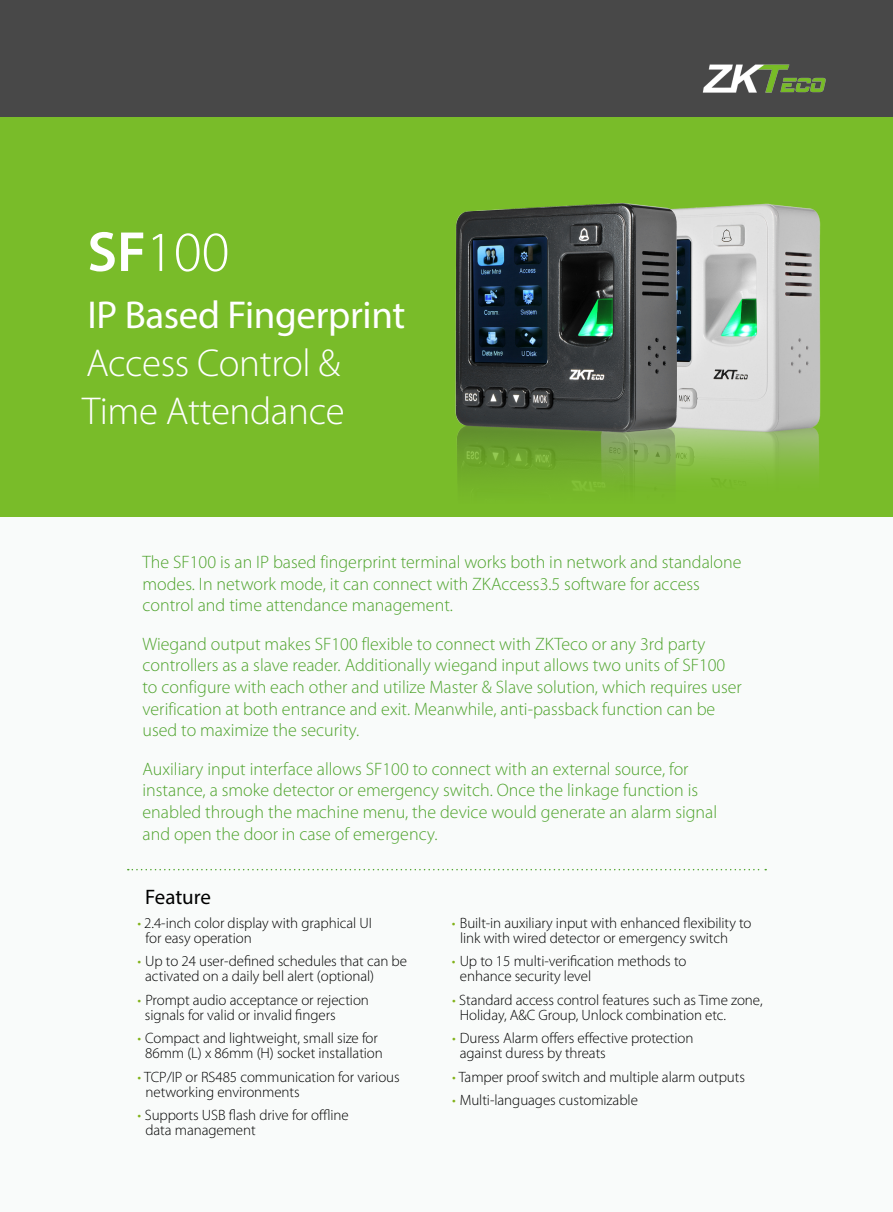
<style>
.page{position:relative;width:893px;height:1212px;background:#f9fbfa}
.page>*{position:absolute;margin:0;border:0;box-sizing:border-box;transform-origin:0 0}
.t1{font:300 57px "Myriad Pro";color:#fff}
.t2{font:300 39px/48px "Myriad Pro";letter-spacing:-.01em;color:#fff}
.t3{font:39px "Myriad Pro";letter-spacing:-.01em;color:#fff}
.t4{font:21px "Myriad Pro";color:#000}
.t5{font:300 18px/21.6px "Myriad Pro";color:#4ea32c}
.t6{font:300 15px/15px "Myriad Pro";letter-spacing:-.005em;color:#000}
.s1{font-weight:600}
.s2{color:#82b21a}
</style>
<div class="page">
<div style="left:0;top:0;width:893px;height:117px;background:#484848"></div>
<div style="left:0;top:117px;width:893px;height:400px;background:#79bc29"></div>
<img style="left:702px;top:64px;width:124px;height:29px">
<img style="left:693px;top:203px;width:128px;height:275px">
<img style="left:455px;top:202px;width:238px;height:288px">
<svg style="left:128px;top:869px;width:638px;height:1px"></svg>
<h1 class="t1" style="left:87px;top:218px;width:144px"><span class="s1">SF</span>100</h1>
<h2 class="t3" style="left:88px;top:291px;width:319px">IP Based Fingerprint</h2>
<h2 class="t2" style="left:82px;top:339px;width:264px">Access Control &amp;<br>Time Attendance</h2>
<p class="t5" style="left:142px;top:551px;width:601px">The SF100 is an IP based fingerprint terminal works both in network and standalone modes. In network mode, it can connect with ZKAccess3.5 software for access control and time attendance management.</p>
<p class="t5" style="left:142px;top:633px;width:601px">Wiegand output makes SF100 flexible to connect with ZKTeco or any 3rd party controllers as a slave reader. Additionally wiegand input allows two units of SF100 to configure with each other and utilize Master &amp; Slave solution, which requires user verification at both entrance and exit. Meanwhile, anti-passback function can be used to maximize the security.</p>
<p class="t5" style="left:142px;top:758px;width:576px">Auxiliary input interface allows SF100 to connect with an external source, for instance, a smoke detector or emergency switch. Once the linkage function is enabled through the machine menu, the device would generate an alarm signal and open the door in case of emergency.</p>
<h3 class="t4" style="left:145px;top:884px;width:67px">Feature</h3>
<p class="t6" style="left:146px;top:915px;width:228px;text-indent:-8px"><span class="s2">•</span> 2.4-inch color display with graphical UI for easy operation</p>
<p class="t6" style="left:145px;top:953px;width:263px;text-indent:-8px"><span class="s2">•</span> Up to 24 user-defined schedules that can be activated on a daily bell alert (optional)</p>
<p class="t6" style="left:145px;top:992px;width:225px;text-indent:-7px"><span class="s2">•</span> Prompt audio acceptance or rejection signals for valid or invalid fingers</p>
<p class="t6" style="left:138px;top:1030px;width:247px;text-align:center"><span class="s2">•</span> Compact and lightweight, small size for<br>86mm (L) x 86mm (H) socket installation</p>
<p class="t6" style="left:146px;top:1069px;width:256px;text-indent:-8px"><span class="s2">•</span> TCP/IP or RS485 communication for various networking environments</p>
<p class="t6" style="left:145px;top:1108px;width:205px;text-indent:-8px"><span class="s2">•</span> Supports USB flash drive for offline data management</p>
<p class="t6" style="left:460px;top:915px;width:293px;text-indent:-8px"><span class="s2">•</span> Built-in auxiliary input with enhanced flexibility to link with wired detector or emergency switch</p>
<p class="t6" style="left:460px;top:953px;width:228px;text-indent:-8px"><span class="s2">•</span> Up to 15 multi-verification methods to enhance security level</p>
<p class="t6" style="left:460px;top:992px;width:304px;text-indent:-8px"><span class="s2">•</span> Standard access control features such as Time zone,<br>Holiday, A&amp;C Group, Unlock combination etc.</p>
<p class="t6" style="left:460px;top:1030px;width:235px;text-indent:-8px"><span class="s2">•</span> Duress Alarm offers effective protection against duress by threats</p>
<p class="t6" style="left:452px;top:1069px;width:294px"><span class="s2">•</span> Tamper proof switch and multiple alarm outputs</p>
<p class="t6" style="left:452px;top:1093px;width:187px"><span class="s2">•</span> Multi-languages customizable</p>
</div>
